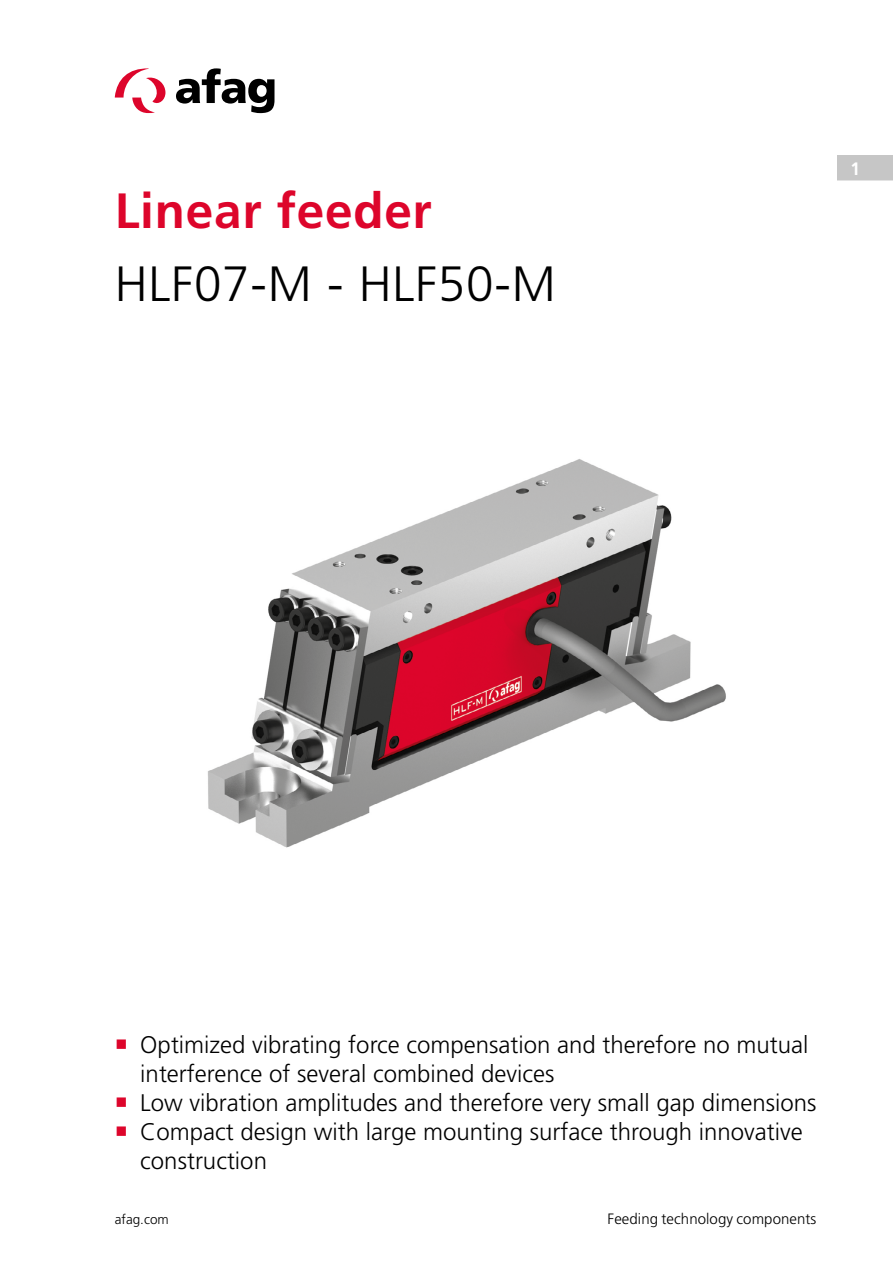
<style>
.page{position:relative;width:893px;height:1263px;background:#fff}
.page>*{position:absolute;margin:0;border:0;box-sizing:border-box;transform-origin:0 0}
.Produkttitel{font:300 49.5px "Frutiger LT Pro";letter-spacing:.015em;color:#000}
.Titel{font:700 49.5px "Frutiger LT Pro";letter-spacing:.015em;color:#dd052b}
.t1{font:300 24px/28.8px "Frutiger LT Pro";color:#000}
.t2{font:700 18px "Frutiger LT Pro";color:#fff;scale:.95 1}
.Fusszeile{font:300 15px "Frutiger LT Pro";letter-spacing:.005em;color:#000}
.t3{font:300 13.5px "Frutiger LT Pro";color:#000}
</style>
<div class="page">
<svg style="left:115px;top:68px;width:50px;height:45px"></svg>
<svg style="left:176px;top:68px;width:98px;height:45px"></svg>
<img style="left:208px;top:459px;width:518px;height:389px">
<div style="left:837px;top:155px;width:56px;height:26px;background:#c6c6c6"></div>
<p class="Titel" style="left:115px;top:182px;width:319px">Linear feeder</p>
<p class="Produkttitel" style="left:115px;top:255px;width:442px">HLF07-M - HLF50-M</p>
<p class="t2" style="left:850px;top:158px;width:12px">1</p>
<p class="t1" style="left:140px;top:1031px;width:670px">Optimized vibrating force compensation and therefore no mutual interference of several combined devices</p>
<p class="t1" style="left:140px;top:1088px;width:678px">Low vibration amplitudes and therefore very small gap dimensions</p>
<p class="t1" style="left:140px;top:1117px;width:664px">Compact design with large mounting surface through innovative construction</p>
<p class="t3" style="left:115px;top:1211px;width:55px">afag.com</p>
<p class="Fusszeile" style="left:608px;top:1210px;width:210px">Feeding technology components</p>
</div>
